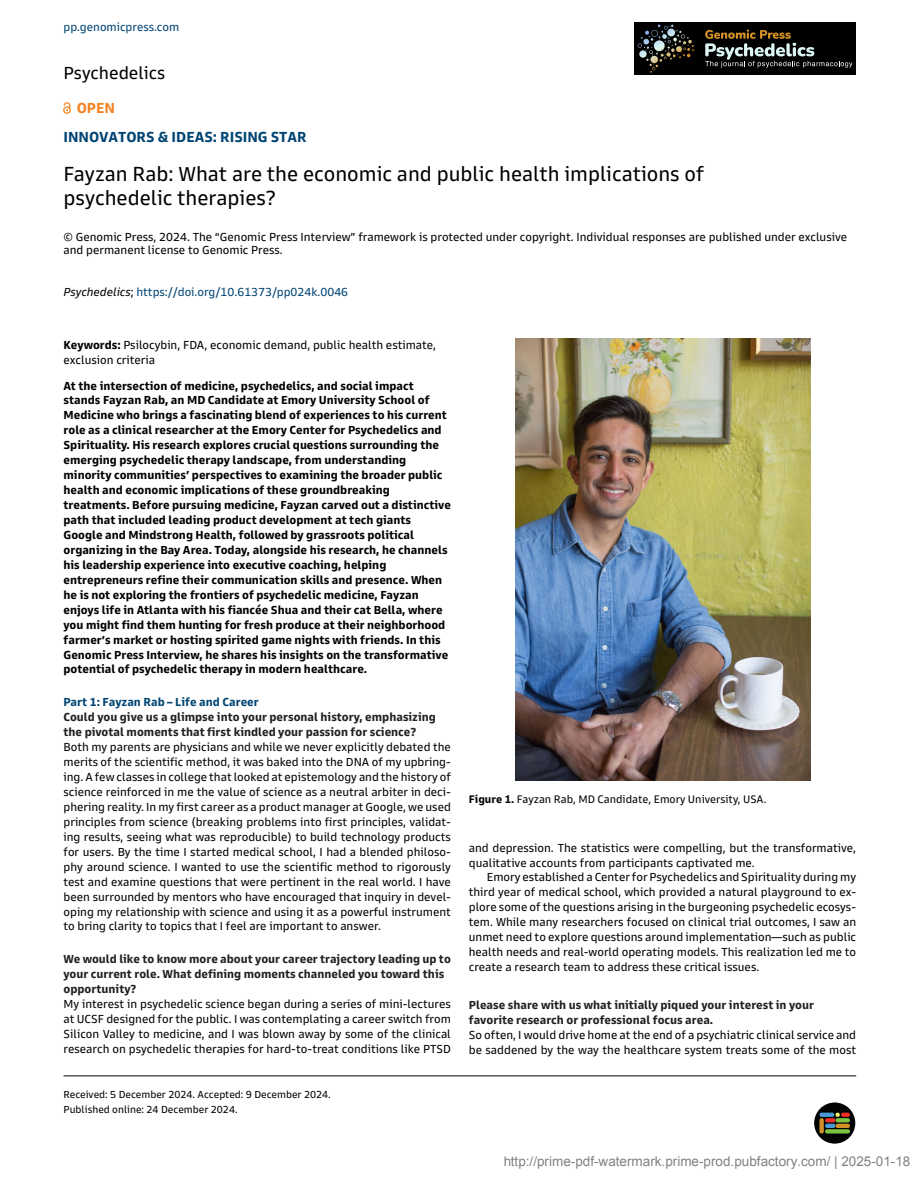
<style>
.page{position:relative;width:918px;height:1188px;background:#fff}
.page>*{position:absolute;margin:0;border:0;box-sizing:border-box;transform-origin:0 0}
.t1{font:20.85px/23.9px "Goldman Sans";color:#000}
.t2{font:18px "Goldman Sans";color:#000}
.t3{font:700 15px "Goldman Sans";color:#004473}
.t4{font:700 15px "Goldman Sans";color:#f58221}
.t5{font:13.5px "Arial";color:rgb(0 0 0/.5)}
.t6{font:12px/15px "Goldman Sans";color:#000}
.t7{font:700 12px/15px "Goldman Sans";color:#000}
.t8{font:700 12px/15px "Goldman Sans";color:#231f20}
.t9{font:12px "Goldman Sans";color:#004473}
.t10{font:700 12px "Goldman Sans";color:#004473}
.t11{font:11.25px "Goldman Sans";color:#000}
.t12{font:10.5px/15px "Goldman Sans";color:#000}
.s1{font-style:italic;color:#000}
.s2{color:#000}
.s3{font-weight:700}
</style>
<div class="page">
<svg style="left:64px;top:102px;width:7px;height:11px"></svg>
<div style="left:634px;top:23px;width:221px;height:52px;background:#000"></div>
<div style="left:634px;top:22px;width:222px;height:53px;border:1px solid #000"></div>
<svg style="left:638px;top:24px;width:56px;height:49px"></svg>
<svg style="left:705px;top:30px;width:148px;height:38px"></svg>
<img style="left:515px;top:339px;width:295px;height:442px">
<div style="left:814px;top:1103px;width:41px;height:41px;background:#010202;border-radius:50%"></div>
<svg style="left:819px;top:1113px;width:31px;height:21px"></svg>
<hr style="left:64px;top:1075px;width:792px;height:1px;background:#000">
<p class="t9" style="left:64px;top:22px;width:117px">pp.genomicpress.com</p>
<h2 class="t2" style="left:64px;top:66px;width:103px">Psychedelics</h2>
<p class="t4" style="left:77px;top:103px;width:40px">OPEN</p>
<p class="t3" style="left:64px;top:132px;width:245px">INNOVATORS &amp; IDEAS: RISING STAR</p>
<h1 class="t1" style="left:64px;top:164px;width:642px">Fayzan Rab: What are the economic and public health implications of psychedelic therapies?</h1>
<p class="t6" style="left:64px;top:231px;width:785px;line-height:13.5px">© Genomic Press, 2024. The “Genomic Press Interview” framework is protected under copyright. Individual responses are published under exclusive and permanent license to Genomic Press.</p>
<p class="t9" style="left:64px;top:288px;width:286px"><span class="s1">Psychedelics</span><span class="s2">;</span> https://doi.org/10.61373/pp024k.0046</p>
<p class="t6" style="left:64px;top:339px;width:374px"><span class="s3">Keywords:</span> Psilocybin, FDA, economic demand, public health estimate, exclusion criteria</p>
<p class="t7" style="left:64px;top:379px;width:389px">At the intersection of medicine, psychedelics, and social impact stands Fayzan Rab, an MD Candidate at Emory University School of Medicine who brings a fascinating blend of experiences to his current role as a clinical researcher at the Emory Center for Psychedelics and Spirituality. His research explores crucial questions surrounding the emerging psychedelic therapy landscape, from understanding minority communities’ perspectives to examining the broader public health and economic implications of these groundbreaking treatments. Before pursuing medicine, Fayzan carved out a distinctive path that included leading product development at tech giants Google and Mindstrong Health, followed by grassroots political organizing in the Bay Area. Today, alongside his research, he channels his leadership experience into executive coaching, helping entrepreneurs refine their communication skills and presence. When he is not exploring the frontiers of psychedelic medicine, Fayzan enjoys life in Atlanta with his fiancée Shua and their cat Bella, where you might find them hunting for fresh produce at their neighborhood farmer’s market or hosting spirited game nights with friends. In this Genomic Press Interview, he shares his insights on the transformative potential of psychedelic therapy in modern healthcare.</p>
<p class="t10" style="left:64px;top:698px;width:197px">Part 1: Fayzan Rab – Life and Career</p>
<p class="t8" style="left:64px;top:711px;width:374px">Could you give us a glimpse into your personal history, emphasizing the pivotal moments that first kindled your passion for science?</p>
<p class="t6" style="left:64px;top:741px;width:389px;text-align:justify">Both my parents are physicians and while we never explicitly debated the merits of the scientific method, it was baked into the DNA of my upbring&shy;ing. A few classes in college that looked at epistemology and the history of science reinforced in me the value of science as a neutral arbiter in deci&shy;phering reality. In my first career as a product manager at Google, we used principles from science (breaking problems into first principles, validat&shy;ing results, seeing what was reproducible) to build technology products for users. By the time I started medical school, I had a blended philoso&shy;phy around science. I wanted to use the scientific method to rigorously test and examine questions that were pertinent in the real world. I have been surrounded by mentors who have encouraged that inquiry in devel&shy;oping my relationship with science and using it as a powerful instrument to bring clarity to topics that I feel are important to answer.</p>
<p class="t8" style="left:64px;top:953px;width:389px">We would like to know more about your career trajectory leading up to your current role. What defining moments channeled you toward this opportunity?</p>
<p class="t6" style="left:64px;top:998px;width:389px;text-align:justify">My interest in psychedelic science began during a series of mini-lectures at UCSF designed for the public. I was contemplating a career switch from Silicon Valley to medicine, and I was blown away by some of the clinical research on psychedelic therapies for hard-to-treat conditions like PTSD</p>
<p class="t12" style="left:64px;top:1088px;width:269px">Received: 5 December 2024. Accepted: 9 December 2024.<br>Published online: 24 December 2024.</p>
<p class="t11" style="left:469px;top:795px;width:299px"><span class="s3">Figure 1.</span> Fayzan Rab, MD Candidate, Emory University, USA.</p>
<p class="t6" style="left:469px;top:841px;width:389px">and depression. The statistics were compelling, but the transformative, qualitative accounts from participants captivated me.</p>
<p class="t6" style="left:469px;top:871px;width:389px;text-align:justify;text-indent:18px">Emory established a Center for Psychedelics and Spirituality during my third year of medical school, which provided a natural playground to ex&shy;plore some of the questions arising in the burgeoning psychedelic ecosys&shy;tem. While many researchers focused on clinical trial outcomes, I saw an unmet need to explore questions around implementation—such as public health needs and real-world operating models. This realization led me to create a research team to address these critical issues.</p>
<p class="t8" style="left:469px;top:999px;width:347px">Please share with us what initially piqued your interest in your favorite research or professional focus area.</p>
<p class="t6" style="left:469px;top:1028px;width:389px">So often, I would drive home at the end of a psychiatric clinical service and be saddened by the way the healthcare system treats some of the most</p>
<p class="t5" style="left:503px;top:1153px;width:409px">http://prime-pdf-watermark.prime-prod.pubfactory.com/ | 2025-01-18</p>
</div>
